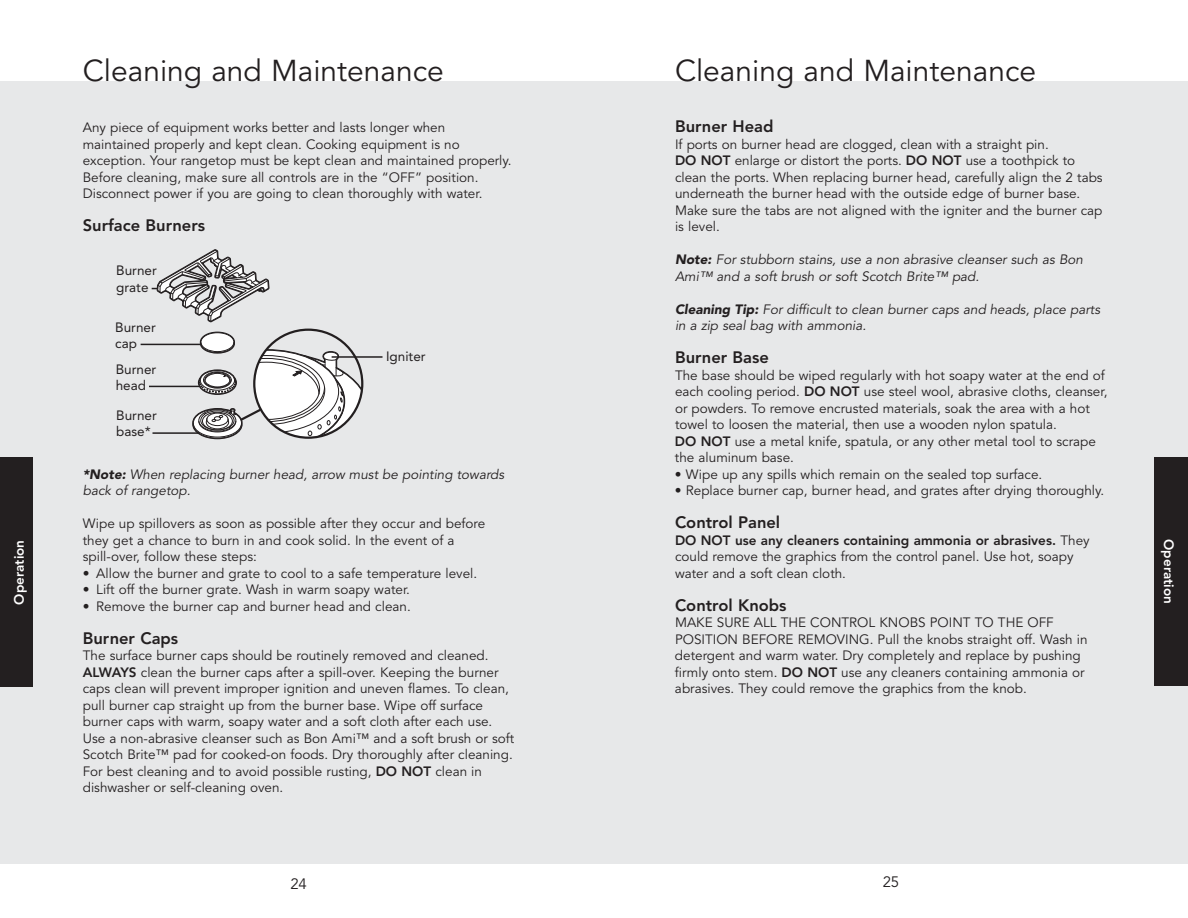
<style>
.page{position:relative;width:1188px;height:918px;background:#fff}
.page>*{position:absolute;margin:0;border:0;box-sizing:border-box;transform-origin:0 0}
.t1{font:30px "Avenir";color:#231f20}
.t2{font:800 16.5px "Avenir";color:#231f20}
.t3{font:15px "Avenir";color:#231f20}
.t4{font:13.5px/16.5px "Avenir";color:#231f20}
.t5{font:italic 13.5px/16.5px "Avenir";color:#231f20}
.t6{font:13.5px/16.2px "Avenir";color:#231f20}
.t7{font:800 13.5px "Avenir";color:#fff}
.s1{font-weight:900}
.s2{font-weight:800}
</style>
<div class="page">
<div style="left:580px;top:81px;width:608px;height:783px;background:#e7e8e9"></div>
<div style="left:0;top:81px;width:608px;height:783px;background:#e7e8e9"></div>
<div style="left:1154px;top:457px;width:34px;height:229px;background:#231f20"></div>
<div style="left:0;top:458px;width:33px;height:229px;background:#231f20"></div>
<hr style="left:141px;top:344px;width:62px;height:1px;background:#231f20">
<hr style="left:149px;top:386px;width:51px;height:1px;background:#231f20">
<hr style="left:153px;top:432px;width:46px;height:2px;background:#231f20">
<svg style="left:152px;top:249px;width:118px;height:74px"></svg>
<svg style="left:191px;top:330px;width:171px;height:110px"></svg>
<div style="left:253px;top:329px;width:110px;height:110px;border:2px solid #231f20;border-radius:50%"></div>
<hr style="left:332px;top:356px;width:51px;height:2px;background:#231f20">
<p class="t7" style="left:13px;top:605px;width:66px;rotate:-90deg">Operation</p>
<h1 class="t1" style="left:83px;top:58px;width:363px">Cleaning and Maintenance</h1>
<p class="t4" style="left:83px;top:120px;width:430px">Any piece of equipment works better and lasts longer when maintained properly and kept clean. Cooking equipment is no exception. Your rangetop must be kept clean and maintained properly.<br>Before cleaning, make sure all controls are in the “OFF” position.<br>Disconnect power if you are going to clean thoroughly with water.</p>
<p class="t2" style="left:83px;top:219px;width:124px">Surface Burners</p>
<p class="t6" style="left:116px;top:264px;width:42px">Burner grate</p>
<p class="t6" style="left:115px;top:320px;width:42px">Burner cap</p>
<p class="t6" style="left:116px;top:362px;width:42px">Burner head</p>
<p class="t6" style="left:116px;top:408px;width:42px">Burner base*</p>
<p class="t6" style="left:386px;top:350px;width:41px">Igniter</p>
<p class="t5" style="left:83px;top:467px;width:423px"><span class="s1">*Note:</span> When replacing burner head, arrow must be pointing towards back of rangetop.</p>
<p class="t4" style="left:83px;top:516px;width:404px">Wipe up spillovers as soon as possible after they occur and before they get a chance to burn in and cook solid. In the event of a spill-over, follow these steps:</p>
<p class="t4" style="left:83px;top:566px;width:396px">• Allow the burner and grate to cool to a safe temperature level.</p>
<p class="t4" style="left:83px;top:582px;width:329px">• Lift off the burner grate. Wash in warm soapy water.</p>
<p class="t4" style="left:83px;top:599px;width:329px">• Remove the burner cap and burner head and clean.</p>
<p class="t2" style="left:83px;top:631px;width:97px">Burner Caps</p>
<p class="t4" style="left:83px;top:648px;width:433px">The surface burner caps should be routinely removed and cleaned.<br><span class="s2">ALWAYS</span> clean the burner caps after a spill-over. Keeping the burner caps clean will prevent improper ignition and uneven flames. To clean, pull burner cap straight up from the burner base. Wipe off surface burner caps with warm, soapy water and a soft cloth after each use.<br>Use a non-abrasive cleanser such as Bon Ami™ and a soft brush or soft Scotch Brite™ pad for cooked-on foods. Dry thoroughly after cleaning.<br>For best cleaning and to avoid possible rusting, <span class="s2">DO NOT</span> clean in dishwasher or self-cleaning oven.</p>
<h1 class="t1" style="left:675px;top:58px;width:363px">Cleaning and Maintenance</h1>
<p class="t2" style="left:675px;top:120px;width:100px">Burner Head</p>
<p class="t4" style="left:675px;top:137px;width:429px">If ports on burner head are clogged, clean with a straight pin.<br><span class="s2">DO NOT</span> enlarge or distort the ports. <span class="s2">DO NOT</span> use a toothpick to clean the ports. When replacing burner head, carefully align the 2 tabs underneath the burner head with the outside edge of burner base.<br>Make sure the tabs are not aligned with the igniter and the burner cap is level.</p>
<p class="t5" style="left:675px;top:252px;width:410px"><span class="s1">Note:</span> For stubborn stains, use a non abrasive cleanser such as Bon<br>Ami™ and a soft brush or soft Scotch Brite™ pad.</p>
<p class="t5" style="left:675px;top:302px;width:427px"><span class="s1">Cleaning Tip:</span> For difficult to clean burner caps and heads, place parts in a zip seal bag with ammonia.</p>
<p class="t2" style="left:675px;top:351px;width:95px">Burner Base</p>
<p class="t4" style="left:675px;top:368px;width:434px">The base should be wiped regularly with hot soapy water at the end of each cooling period. <span class="s2">DO NOT</span> use steel wool, abrasive cloths, cleanser, or powders. To remove encrusted materials, soak the area with a hot towel to loosen the material, then use a wooden nylon spatula.<br><span class="s2">DO NOT</span> use a metal knife, spatula, or any other metal tool to scrape the aluminum base.</p>
<p class="t4" style="left:675px;top:467px;width:369px">• Wipe up any spills which remain on the sealed top surface.</p>
<p class="t4" style="left:675px;top:483px;width:431px">• Replace burner cap, burner head, and grates after drying thoroughly.</p>
<p class="t2" style="left:675px;top:516px;width:107px">Control Panel</p>
<p class="t4" style="left:675px;top:533px;width:416px"><span class="s2">DO NOT use any cleaners containing ammonia or abrasives.</span> They could remove the graphics from the control panel. Use hot, soapy water and a soft clean cloth.</p>
<p class="t2" style="left:675px;top:598px;width:113px">Control Knobs</p>
<p class="t4" style="left:675px;top:615px;width:414px">MAKE SURE ALL THE CONTROL KNOBS POINT TO THE OFF POSITION BEFORE REMOVING. Pull the knobs straight off. Wash in detergent and warm water. Dry completely and replace by pushing firmly onto stem. <span class="s2">DO NOT</span> use any cleaners containing ammonia or abrasives. They could remove the graphics from the knob.</p>
<p class="t3" style="left:291px;top:877px;width:18px">24</p>
<p class="t3" style="left:883px;top:876px;width:18px">25</p>
<p class="t7" style="left:1175px;top:539px;width:66px;rotate:90deg">Operation</p>
</div>
